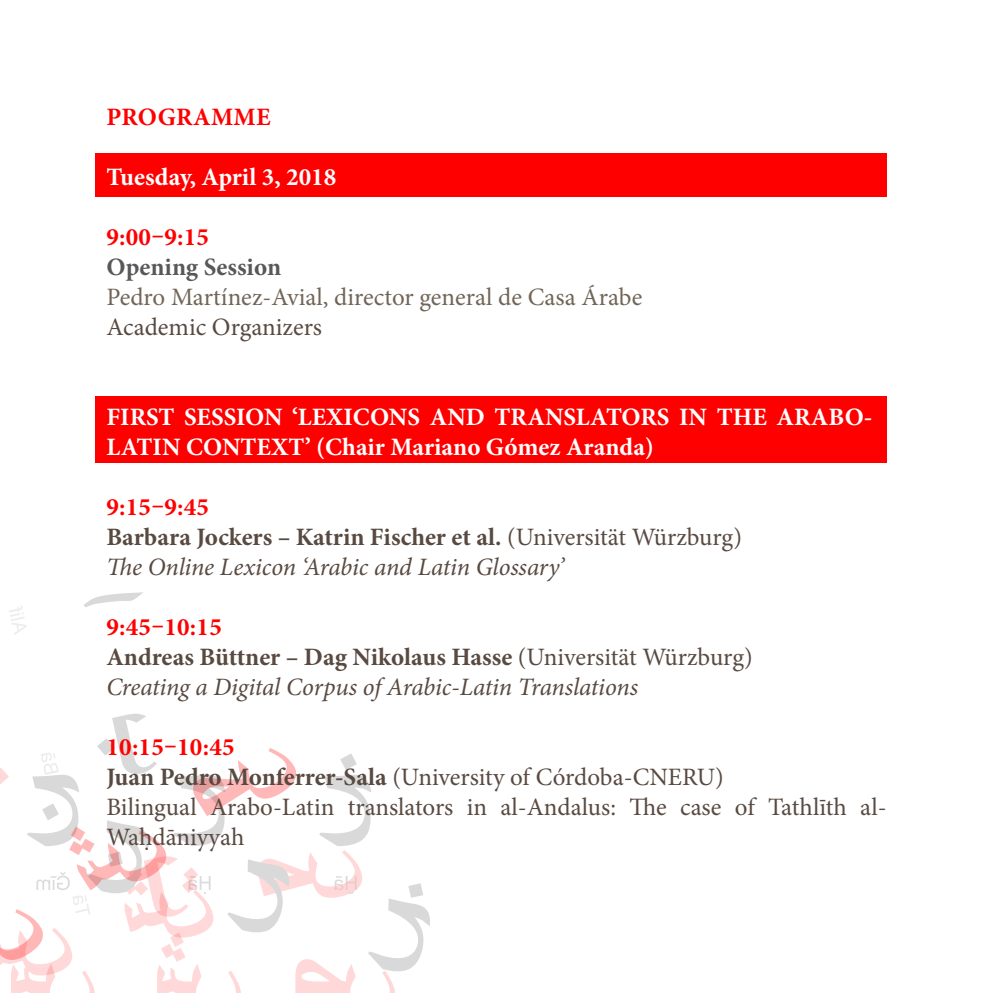
<style>
.page{position:relative;width:993px;height:993px;background:#fff}
.page>*{position:absolute;margin:0;border:0;box-sizing:border-box;transform-origin:0 0}
.Normal__Web{font:25px/30px "Minion Pro";color:#594a41}
.Normal__Web-2{font:700 25px "Minion Pro";color:#594a41}
.Normal__Web-3{font:700 25px/30px "Minion Pro";color:#fff}
.Normal__Web-4{font:italic 25px "Minion Pro";letter-spacing:-.01em;color:#594a41}
.Normal__Web-5{font:700 25px "Minion Pro";letter-spacing:.01em;color:#f00}
.Normal__Web-6{font:25px "Minion Pro";color:#716557}
.Normal__Web-7{font:700 25px "Minion Pro";color:#57585a}
.s1{font-weight:400}
.s2{font-weight:700}
</style>
<div class="page">
<svg style="left:335px;top:754px;width:95px;height:238px"></svg>
<svg style="left:9px;top:592px;width:326px;height:400px"></svg>
<svg style="left:0;top:747px;width:297px;height:245px"></svg>
<div style="left:95px;top:396px;width:791px;height:66px;background:#f00"></div>
<div style="left:95px;top:154px;width:791px;height:43px;background:#f00"></div>
<p class="Normal__Web-5" style="left:106px;top:99px;width:166px">PROGRAMME</p>
<p class="Normal__Web-3" style="left:106px;top:161px;width:231px">Tuesday, April 3, 2018</p>
<p class="Normal__Web-5" style="left:106px;top:219px;width:104px">9:00–9:15</p>
<p class="Normal__Web-7" style="left:106px;top:249px;width:176px">Opening Session</p>
<p class="Normal__Web-6" style="left:106px;top:280px;width:537px">Pedro Martínez-Avial, director general de Casa Árabe</p>
<p class="Normal__Web" style="left:106px;top:312px;width:217px">Academic Organizers</p>
<p class="Normal__Web-3" style="left:106px;top:401px;width:767px">FIRST SESSION ‘LEXICONS AND TRANSLATORS IN THE ARABO-<br>LATIN CONTEXT’ (Chair Mariano Gómez Aranda)</p>
<p class="Normal__Web-5" style="left:106px;top:489px;width:104px">9:15–9:45</p>
<p class="Normal__Web-2" style="left:106px;top:519px;width:637px">Barbara Jockers – Katrin Fischer et al. <span class="s1">(Universität Würzburg)</span></p>
<p class="Normal__Web-4" style="left:106px;top:549px;width:459px">The Online Lexicon ‘Arabic and Latin Glossary’</p>
<p class="Normal__Web-5" style="left:106px;top:609px;width:117px">9:45–10:15</p>
<p class="Normal__Web-2" style="left:106px;top:639px;width:647px">Andreas Büttner – Dag Nikolaus Hasse <span class="s1">(Universität Würzburg)</span></p>
<p class="Normal__Web-4" style="left:106px;top:669px;width:533px">Creating a Digital Corpus of Arabic-Latin Translations</p>
<p class="Normal__Web-5" style="left:106px;top:729px;width:129px">10:15–10:45</p>
<p class="Normal__Web" style="left:106px;top:762px;width:618px"><span class="s2">Juan Pedro Monferrer-Sala</span> (University of Córdoba-CNERU)</p>
<p class="Normal__Web" style="left:106px;top:792px;width:781px">Bilingual Arabo-Latin translators in al-Andalus: The case of Tathlīth al-<br>Wahdāniyyah</p>
</div>
